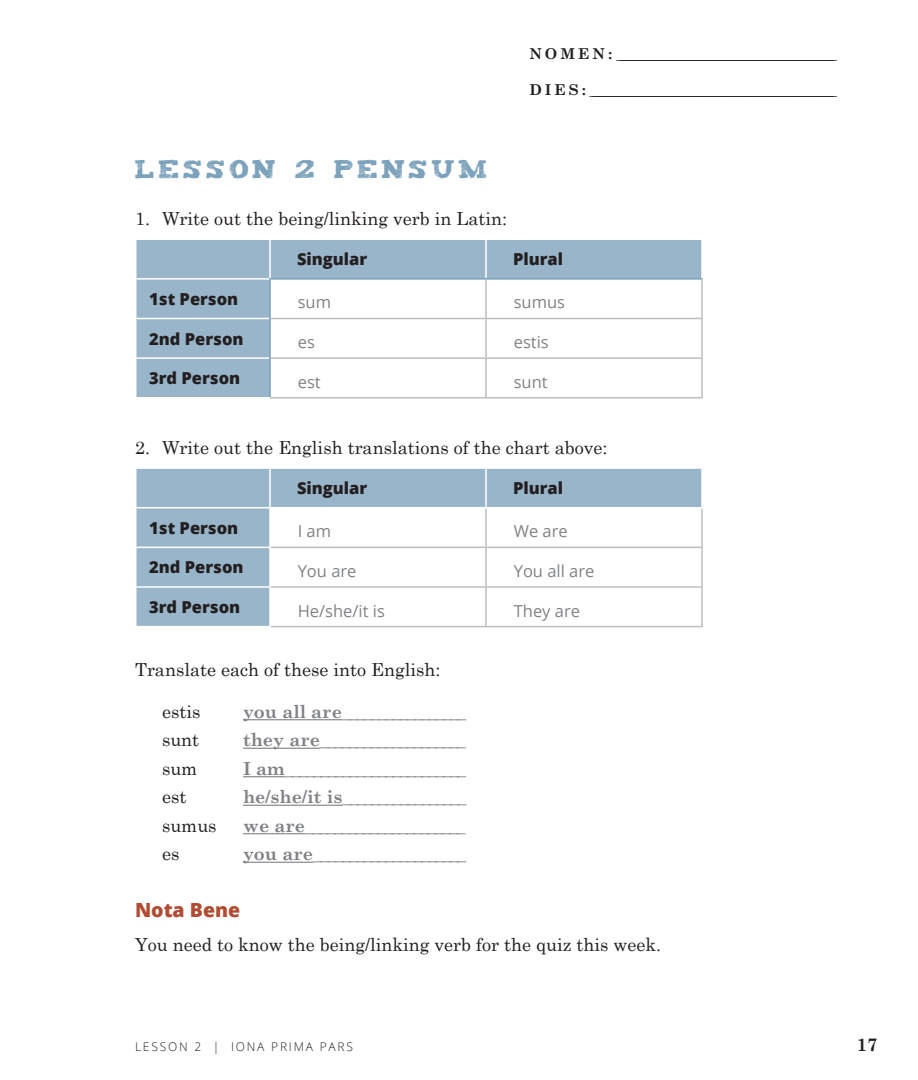
<style>
.page{position:relative;width:918px;height:1080px;background:#fff}
.page>*{position:absolute;margin:0;border:0;box-sizing:border-box;transform-origin:0 0}
.t1{font:21px "Tiza";letter-spacing:.2em;color:#7ca2bc}
.t2{font:800 19.5px "Open Sans";color:#b14c33}
.t3{font:18px "Century Schoolbook";color:#231f20}
.t4{font:18px "Century Schoolbook";color:#808285}
.t5{font:700 18px "Century Schoolbook";color:#231f20}
.t6{font:800 16.5px "Open Sans";color:#231f20}
.t7{font:16.5px "Open Sans";color:#808285}
.t8{font:700 15px "Century Schoolbook";color:#231f20}
.t9{font:300 12px "Open Sans";letter-spacing:.15em;color:#231f20}
.s1{font-weight:700}
</style>
<div class="page">
<hr style="left:243px;top:719px;width:99px;height:1px;background:#808285">
<hr style="left:243px;top:748px;width:77px;height:1px;background:#808285">
<hr style="left:243px;top:776px;width:41px;height:1px;background:#808285">
<hr style="left:243px;top:805px;width:99px;height:1px;background:#808285">
<hr style="left:243px;top:833px;width:62px;height:1px;background:#808285">
<hr style="left:243px;top:862px;width:70px;height:1px;background:#808285">
<div style="left:136px;top:240px;width:565px;height:157px;background:#99b5c9"></div>
<svg style="left:271px;top:280px;width:430px;height:117px"></svg>
<hr style="left:485px;top:240px;width:2px;height:38px;background:#fff">
<hr style="left:135px;top:318px;width:134px;height:1px;background:#fff">
<hr style="left:135px;top:357px;width:134px;height:2px;background:#fff">
<hr style="left:271px;top:318px;width:215px;height:1px;background:#bfbebe">
<hr style="left:486px;top:318px;width:217px;height:1px;background:#bfbebe">
<hr style="left:271px;top:357px;width:215px;height:2px;background:#bfbebe">
<hr style="left:486px;top:357px;width:217px;height:2px;background:#bfbebe">
<hr style="left:485px;top:280px;width:2px;height:38px;background:#bfbebe">
<hr style="left:485px;top:319px;width:2px;height:38px;background:#bfbebe">
<hr style="left:485px;top:359px;width:2px;height:38px;background:#bfbebe">
<hr style="left:269px;top:240px;width:2px;height:38px;background:#fff">
<hr style="left:135px;top:278px;width:134px;height:2px;background:#fff">
<hr style="left:269px;top:278px;width:217px;height:2px;background:#7ca2bc">
<hr style="left:269px;top:280px;width:2px;height:38px;background:#7ca2bc">
<hr style="left:486px;top:278px;width:217px;height:2px;background:#7ca2bc">
<hr style="left:269px;top:318px;width:2px;height:40px;background:#7ca2bc">
<hr style="left:269px;top:358px;width:2px;height:39px;background:#7ca2bc">
<hr style="left:701px;top:280px;width:2px;height:38px;background:#bfbebe">
<hr style="left:701px;top:319px;width:2px;height:38px;background:#bfbebe">
<hr style="left:701px;top:359px;width:2px;height:38px;background:#bfbebe">
<hr style="left:270px;top:397px;width:216px;height:1px;background:#bfbebe">
<hr style="left:486px;top:397px;width:217px;height:1px;background:#bfbebe">
<div style="left:136px;top:469px;width:565px;height:157px;background:#99b5c9"></div>
<svg style="left:271px;top:508px;width:430px;height:118px"></svg>
<hr style="left:485px;top:469px;width:2px;height:38px;background:#fff">
<hr style="left:135px;top:547px;width:136px;height:1px;background:#fff">
<hr style="left:135px;top:586px;width:136px;height:2px;background:#fff">
<hr style="left:271px;top:547px;width:215px;height:1px;background:#bfbebe">
<hr style="left:486px;top:547px;width:217px;height:1px;background:#bfbebe">
<hr style="left:271px;top:586px;width:215px;height:2px;background:#bfbebe">
<hr style="left:486px;top:586px;width:217px;height:2px;background:#bfbebe">
<hr style="left:485px;top:508px;width:2px;height:39px;background:#bfbebe">
<hr style="left:485px;top:548px;width:2px;height:38px;background:#bfbebe">
<hr style="left:485px;top:588px;width:2px;height:38px;background:#bfbebe">
<hr style="left:701px;top:508px;width:2px;height:39px;background:#bfbebe">
<hr style="left:701px;top:548px;width:2px;height:38px;background:#bfbebe">
<hr style="left:701px;top:588px;width:2px;height:38px;background:#bfbebe">
<hr style="left:271px;top:626px;width:215px;height:1px;background:#bfbebe">
<hr style="left:486px;top:626px;width:217px;height:1px;background:#bfbebe">
<hr style="left:269px;top:469px;width:2px;height:38px;background:#fff">
<hr style="left:269px;top:508px;width:2px;height:39px;background:#fff">
<hr style="left:269px;top:548px;width:2px;height:38px;background:#fff">
<hr style="left:269px;top:588px;width:2px;height:38px;background:#fff">
<hr style="left:135px;top:507px;width:135px;height:1px;background:#fff">
<hr style="left:270px;top:507px;width:216px;height:1px;background:#fff">
<hr style="left:486px;top:507px;width:217px;height:1px;background:#fff">
<p class="t8" style="left:529px;top:41px;width:309px">N O M E N : ________________________________________________________________________</p>
<p class="t8" style="left:529px;top:77px;width:309px">D I E S : _________________________________________________________________________________</p>
<p class="t1" style="left:135px;top:152px;width:354px">LESSON 2 PENSUM</p>
<p class="t3" style="left:135px;top:203px;width:374px">1. Write out the being/linking verb in Latin:</p>
<p class="t6" style="left:297px;top:247px;width:72px">Singular</p>
<p class="t6" style="left:513px;top:247px;width:52px">Plural</p>
<p class="t6" style="left:149px;top:286px;width:91px">1st Person</p>
<p class="t7" style="left:298px;top:291px;width:35px">sum</p>
<p class="t7" style="left:514px;top:291px;width:53px">sumus</p>
<p class="t6" style="left:149px;top:326px;width:96px">2nd Person</p>
<p class="t7" style="left:298px;top:331px;width:19px">es</p>
<p class="t7" style="left:514px;top:331px;width:36px">estis</p>
<p class="t6" style="left:149px;top:366px;width:93px">3rd Person</p>
<p class="t7" style="left:298px;top:370px;width:24px">est</p>
<p class="t7" style="left:514px;top:370px;width:35px">sunt</p>
<p class="t3" style="left:135px;top:432px;width:474px">2. Write out the English translations of the chart above:</p>
<p class="t6" style="left:297px;top:476px;width:72px">Singular</p>
<p class="t6" style="left:513px;top:476px;width:52px">Plural</p>
<p class="t6" style="left:149px;top:515px;width:91px">1st Person</p>
<p class="t7" style="left:298px;top:520px;width:35px">I am</p>
<p class="t7" style="left:514px;top:520px;width:55px">We are</p>
<p class="t6" style="left:149px;top:555px;width:96px">2nd Person</p>
<p class="t7" style="left:298px;top:560px;width:60px">You are</p>
<p class="t7" style="left:514px;top:560px;width:82px">You all are</p>
<p class="t6" style="left:149px;top:595px;width:93px">3rd Person</p>
<p class="t7" style="left:298px;top:599px;width:89px">He/she/it is</p>
<p class="t7" style="left:514px;top:599px;width:68px">They are</p>
<p class="t3" style="left:135px;top:654px;width:307px">Translate each of these into English:</p>
<p class="t3" style="left:162px;top:696px;width:40px">estis</p>
<p class="t4" style="left:243px;top:696px;width:225px"><span class="s1">you all are</span>_________________</p>
<p class="t3" style="left:162px;top:725px;width:39px">sunt</p>
<p class="t4" style="left:243px;top:725px;width:224px"><span class="s1">they are</span>____________________</p>
<p class="t3" style="left:162px;top:753px;width:37px">sum</p>
<p class="t4" style="left:243px;top:753px;width:225px"><span class="s1">I am</span>_________________________</p>
<p class="t3" style="left:162px;top:782px;width:26px">est</p>
<p class="t4" style="left:243px;top:782px;width:225px"><span class="s1">he/she/it is</span>_________________</p>
<p class="t3" style="left:162px;top:810px;width:56px">sumus</p>
<p class="t4" style="left:243px;top:810px;width:224px"><span class="s1">we are</span>______________________</p>
<p class="t3" style="left:162px;top:839px;width:19px">es</p>
<p class="t4" style="left:243px;top:839px;width:225px"><span class="s1">you are</span>_____________________</p>
<p class="t2" style="left:135px;top:896px;width:107px">Nota Bene</p>
<p class="t3" style="left:135px;top:930px;width:528px">You need to know the being/linking verb for the quiz this week.</p>
<p class="t9" style="left:135px;top:1038px;width:220px">LESSON 2 | IONA PRIMA PARS</p>
<p class="t5" style="left:857px;top:1031px;width:22px">17</p>
</div>
